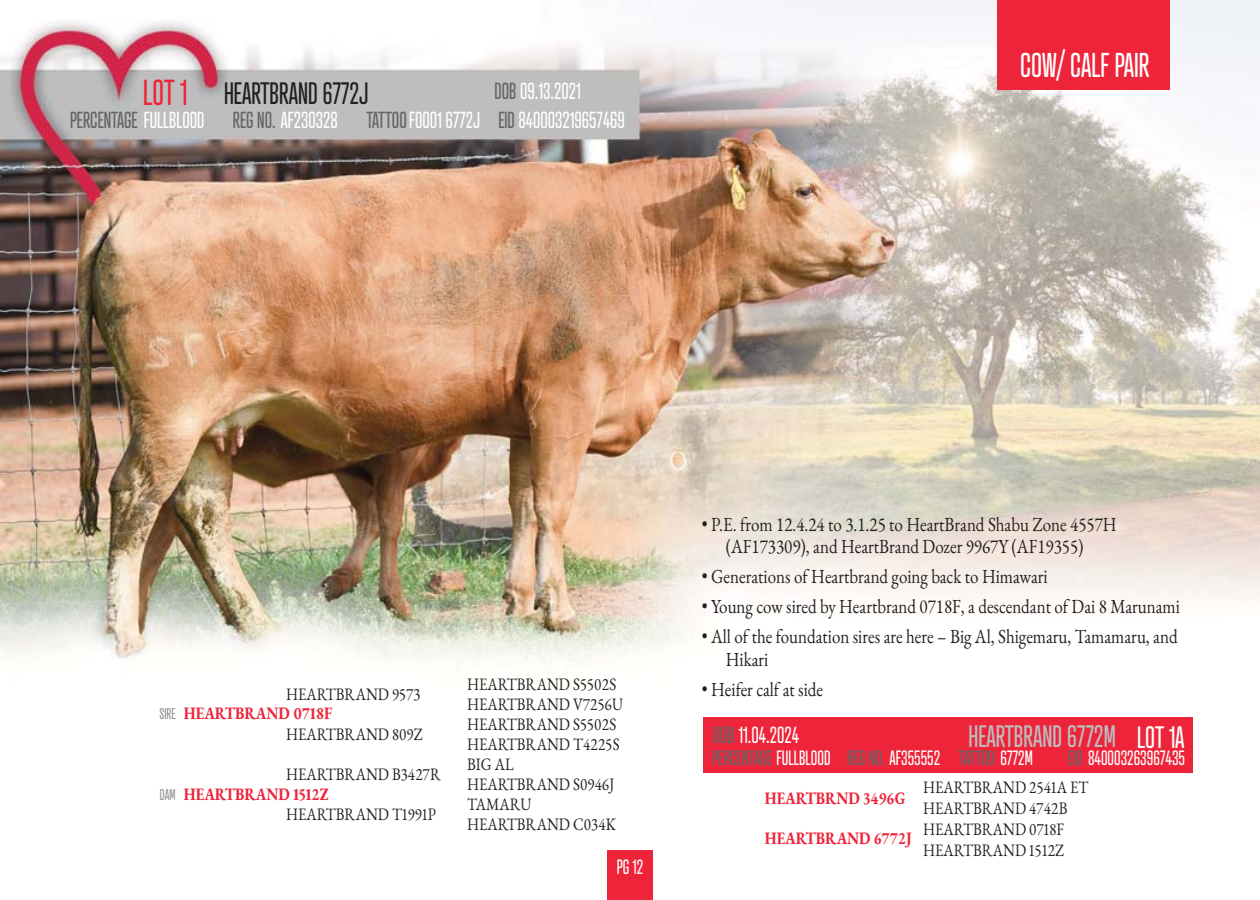
<style>
.page{position:relative;width:1260px;height:900px;background:#fff}
.page>*{position:absolute;margin:0;border:0;box-sizing:border-box;transform-origin:0 0}
.t1{font:33.25px "Atrament";color:#fff;scale:.85 1}
.t2{font:30px "Atrament";color:#231f20;scale:.85 1}
.t3{font:30px "Atrament";color:#bbbdc0;scale:.85 1}
.t4{font:30px "Atrament";color:#fff;scale:.85 1}
.t5{font:22.5px "Atrament";color:#fff;scale:.85 1}
.t6{font:22.5px "Atrament";color:#636466;scale:.85 1}
.t7{font:20px/22.5px "EB Garamond";color:#231f20;text-align:center;scale:.85 1}
.t8{font:20px "Atrament";color:#fff;scale:.85 1}
.t9{font:20px "Atrament";color:#636466;scale:.85 1}
.t10{font:17.5px/20px "EB Garamond";color:#231f20;scale:.85 1}
.t11{font:700 17.5px "EB Garamond";color:#ee243a;scale:.85 1}
.t12{font:15px "Atrament";color:#939598;scale:.85 1}
.s1{font-size:35px;color:#ee243a}
.s2{color:#fff}
.s3{color:#636466}
</style>
<div class="page">
<img style="left:0;top:0;width:1260px;height:773px">
<div style="left:607px;top:850px;width:46px;height:50px;background:#ee243a"></div>
<div style="left:703px;top:718px;width:489px;height:55px;background:#ee243a"></div>
<div style="left:997px;top:0;width:173px;height:90px;background:#ee243a"></div>
<h2 class="t2" style="left:143px;top:79px;width:267px"><span class="s1">LOT 1</span> HEARTBRAND 6772J</h2>
<p class="t6" style="left:70px;top:109px;width:160px">PERCENTAGE <span class="s2">FULLBLOOD</span></p>
<p class="t5" style="left:233px;top:109px;width:125px"><span class="s3">REG NO.</span> AF230328</p>
<p class="t5" style="left:366px;top:109px;width:135px"><span class="s3">TATTOO</span> F0001 6772J</p>
<p class="t5" style="left:498px;top:109px;width:150px"><span class="s3">EID</span> 840003219657469</p>
<p class="t5" style="left:495px;top:80px;width:103px"><span class="s3">DOB</span> 09.13.2021</p>
<h1 class="t1" style="left:1020px;top:49px;width:154px">COW/ CALF PAIR</h1>
<p class="t12" style="left:160px;top:707px;width:20px">SIRE</p>
<p class="t10" style="left:286px;top:686px;width:160px">HEARTBRAND 9573</p>
<p class="t11" style="left:184px;top:703px;width:176px">HEARTBRAND 0718F</p>
<p class="t10" style="left:286px;top:726px;width:162px">HEARTBRAND 809Z</p>
<p class="t12" style="left:160px;top:788px;width:20px">DAM</p>
<p class="t10" style="left:286px;top:766px;width:183px">HEARTBRAND B3427R</p>
<p class="t11" style="left:184px;top:784px;width:172px">HEARTBRAND 1512Z</p>
<p class="t10" style="left:286px;top:806px;width:178px">HEARTBRAND T1991P</p>
<p class="t10" style="left:467px;top:676px;width:177px">HEARTBRAND S5502S</p>
<p class="t10" style="left:467px;top:696px;width:185px">HEARTBRAND V7256U<br>HEARTBRAND S5502S</p>
<p class="t10" style="left:467px;top:736px;width:181px">HEARTBRAND T4225S<br>BIG AL</p>
<p class="t10" style="left:467px;top:776px;width:175px">HEARTBRAND S0946J<br>TAMARU</p>
<p class="t10" style="left:467px;top:816px;width:177px">HEARTBRAND C034K</p>
<p class="t8" style="left:617px;top:857px;width:33px">PG 12</p>
<p class="t7" style="left:702px;top:515px;width:489px">• P.E. from 12.4.24 to 3.1.25 to HeartBrand Shabu Zone 4557H (AF173309), and HeartBrand Dozer 9967Y (AF19355)</p>
<p class="t7" style="left:702px;top:568px;width:408px">• Generations of Heartbrand going back to Himawari</p>
<p class="t7" style="left:702px;top:598px;width:564px">• Young cow sired by Heartbrand 0718F, a descendant of Dai 8 Marunami</p>
<p class="t7" style="left:726px;top:628px;width:533px;text-align:left;text-indent:-24px">• All of the foundation sires are here – Big Al, Shigemaru, Tamamaru, and<br>Hikari</p>
<p class="t7" style="left:702px;top:680px;width:144px">• Heifer calf at side</p>
<p class="t5" style="left:713px;top:724px;width:103px"><span class="s3">DOB</span> 11.04.2024</p>
<h2 class="t3" style="left:968px;top:722px;width:175px">HEARTBRAND 6772M</h2>
<h2 class="t4" style="left:1137px;top:722px;width:57px">LOT 1A</h2>
<p class="t9" style="left:712px;top:749px;width:141px">PERCENTAGE <span class="s2">FULLBLOOD</span></p>
<p class="t8" style="left:847px;top:749px;width:111px"><span class="s3">REG NO.</span> AF355552</p>
<p class="t9" style="left:959px;top:749px;width:89px">TATTOO <span class="s2">6772M</span></p>
<p class="t8" style="left:1068px;top:749px;width:139px"><span class="s3">EID</span> 840003263967435</p>
<p class="t11" style="left:765px;top:787px;width:167px">HEARTBRND 3496G</p>
<p class="t11" style="left:765px;top:827px;width:174px">HEARTBRAND 6772J</p>
<p class="t10" style="left:923px;top:779px;width:196px;line-height:21px">HEARTBRAND 2541A ET<br>HEARTBRAND 4742B<br>HEARTBRAND 0718F<br>HEARTBRAND 1512Z</p>
</div>
